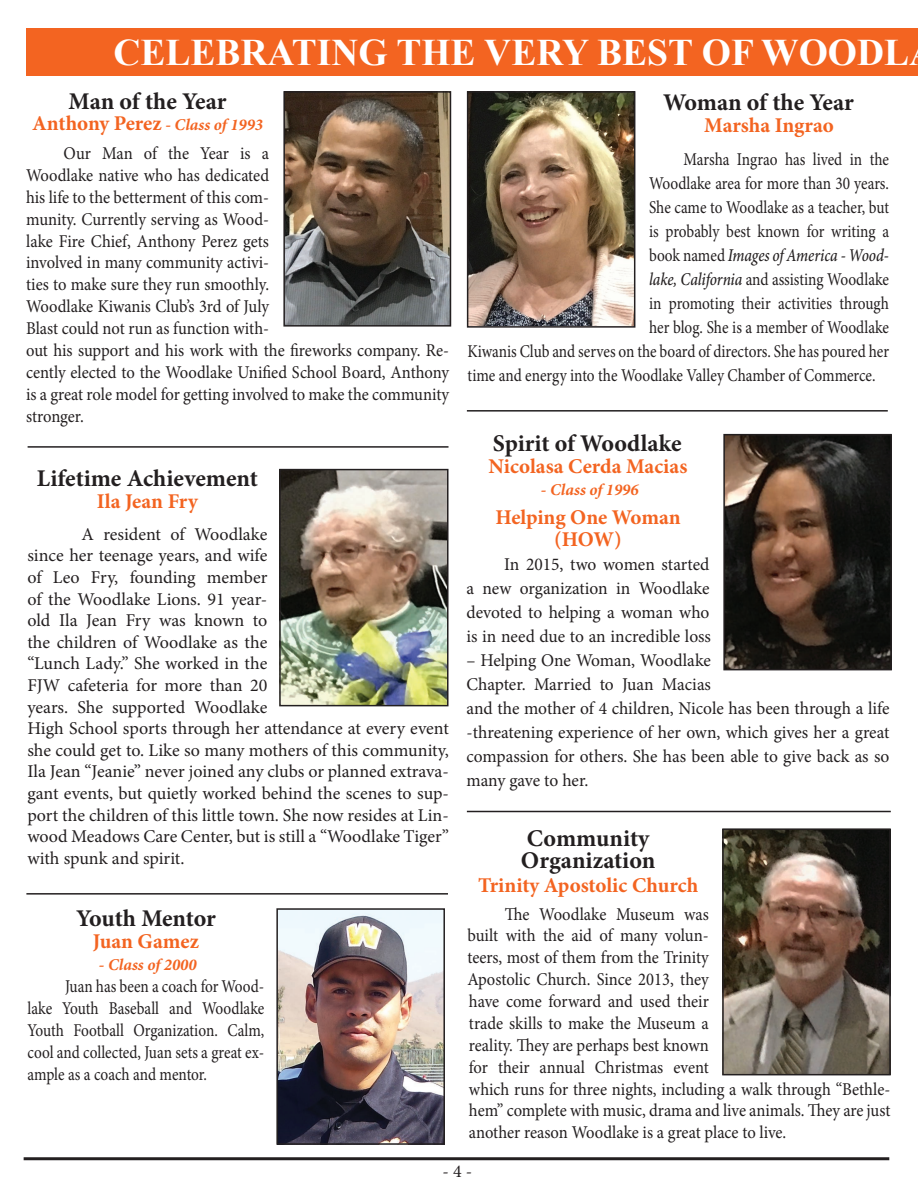
<style>
.page{position:relative;width:918px;height:1188px;background:#fff}
.page>*{position:absolute;margin:0;border:0;box-sizing:border-box;transform-origin:0 0}
.t1{font:700 37.5px "Times New Roman";color:#fff}
.t2{font:700 24px "Minion Pro";letter-spacing:-.005em;color:#231f20}
.t3{font:700 21px/21.9px "Minion Pro";letter-spacing:-.005em;color:#f36421;text-align:center}
.t4{font:18px/21.6px "Minion Pro";letter-spacing:-.005em;color:#231f20}
.t5{font:18px/21.9px "Minion Pro";letter-spacing:-.005em;color:#231f20;scale:.92 1}
.t6{font:18px/21.9px "Minion Pro";letter-spacing:-.005em;color:#231f20;text-align:justify;scale:.85 1}
.t7{font:italic 500 18px "Minion Pro";letter-spacing:-.005em;color:#231f20;scale:.85 1}
.t8{font:italic 700 16.5px "Minion Pro";color:#f36421}
.s1{font-style:italic;font-size:16.5px}
.s2{font-weight:400;font-style:normal}
.s3{font-weight:500;font-style:italic}
</style>
<div class="page">
<div style="left:26px;top:28px;width:892px;height:48px;background:#f36421"></div>
<img style="left:286px;top:94px;width:162px;height:230px">
<div style="left:283px;top:91px;width:168px;height:236px;border:2px solid #231f20"></div>
<img style="left:470px;top:94px;width:162px;height:231px">
<div style="left:467px;top:91px;width:168px;height:237px;border:2px solid #231f20"></div>
<img style="left:726px;top:437px;width:163px;height:230px">
<div style="left:723px;top:434px;width:169px;height:236px;border:2px solid #231f20"></div>
<hr style="left:26px;top:893px;width:422px;height:2px;background:#231f20">
<img style="left:282px;top:472px;width:164px;height:231px">
<div style="left:279px;top:469px;width:170px;height:237px;border:2px solid #231f20"></div>
<hr style="left:467px;top:811px;width:424px;height:1px;background:#231f20">
<img style="left:279px;top:911px;width:163px;height:231px">
<div style="left:276px;top:908px;width:169px;height:237px;border:2px solid #231f20"></div>
<img style="left:725px;top:831px;width:163px;height:241px">
<div style="left:722px;top:828px;width:169px;height:247px;border:2px solid #231f20"></div>
<hr style="left:28px;top:446px;width:421px;height:2px;background:#231f20">
<hr style="left:467px;top:410px;width:421px;height:2px;background:#231f20">
<hr style="left:24px;top:1157px;width:865px;height:3px;background:#231f20">
<p class="t1" style="left:113px;top:27px;width:797px">CELEBRATING THE VERY BEST OF WOODL</p>
<p class="t2" style="left:69px;top:84px;width:160px">Man of the Year</p>
<p class="t3" style="left:32px;top:113px;width:232px">Anthony Perez <span class="s1">- Class of 1993</span></p>
<p class="t5" style="left:26px;top:142px;width:461px;text-indent:37px">Our Man of the Year is a<br>Woodlake native who has dedicated<br>his life to the betterment of this com-<br>munity. Currently serving as Wood-<br>lake Fire Chief, Anthony Perez gets<br>involved in many community activi-<br>ties to make sure they run smoothly.<br>Woodlake Kiwanis Club’s 3rd of July<br>Blast could not run as function with-<br>out his support and his work with the fireworks company. Re&shy;cently elected to the Woodlake Unified School Board, Anthony is a great role model for getting involved to make the community stronger.</p>
<p class="t2" style="left:663px;top:86px;width:192px">Woman of the Year</p>
<p class="t3" style="left:704px;top:114px;width:131px">Marsha Ingrao</p>
<p class="t6" style="left:684px;top:148px;width:243px">Marsha Ingrao has lived in the</p>
<p class="t6" style="left:649px;top:172px;width:284px">Woodlake area for more than 30 years.</p>
<p class="t6" style="left:649px;top:196px;width:284px">She came to Woodlake as a teacher, but</p>
<p class="t6" style="left:649px;top:220px;width:284px">is probably best known for writing a</p>
<p class="t7" style="left:649px;top:243px;width:284px"><span class="s2">book named</span> Images of America - Wood-</p>
<p class="t6" style="left:649px;top:268px;width:284px"><span class="s3">lake, California</span> and assisting Woodlake</p>
<p class="t6" style="left:649px;top:292px;width:284px">in promoting their activities through</p>
<p class="t6" style="left:649px;top:316px;width:284px">her blog. She is a member of Woodlake</p>
<p class="t6" style="left:468px;top:340px;width:497px">Kiwanis Club and serves on the board of directors. She has poured her</p>
<p class="t6" style="left:468px;top:364px;width:481px">time and energy into the Woodlake Valley Chamber of Commerce.</p>
<p class="t2" style="left:37px;top:462px;width:223px">Lifetime Achievement</p>
<p class="t3" style="left:97px;top:490px;width:102px">Ila Jean Fry</p>
<p class="t4" style="left:27px;top:523px;width:423px;text-indent:54px">A resident of Woodlake<br>since her teenage years, and wife<br>of Leo Fry, founding member<br>of the Woodlake Lions. 91 year-<br>old Ila Jean Fry was known to<br>the children of Woodlake as the<br>“Lunch Lady.” She worked in the<br>FJW cafeteria for more than 20<br>years. She supported Woodlake<br>High School sports through her attendance at every event she could get to. Like so many mothers of this community, Ila Jean “Jeanie” never joined any clubs or planned extrava&shy;gant events, but quietly worked behind the scenes to sup&shy;port the children of this little town. She now resides at Lin&shy;wood Meadows Care Center, but is still a “Woodlake Tiger” with spunk and spirit.</p>
<p class="t2" style="left:76px;top:902px;width:141px">Youth Mentor</p>
<p class="t3" style="left:93px;top:930px;width:108px">Juan Gamez</p>
<p class="t8" style="left:99px;top:953px;width:99px">- Class of 2000</p>
<p class="t6" style="left:28px;top:976px;width:280px;text-indent:38px">Juan has been a coach for Wood&shy;lake Youth Baseball and Woodlake Youth Football Organization. Calm, cool and collected, Juan sets a great ex&shy;ample as a coach and mentor.</p>
<p class="t2" style="left:493px;top:427px;width:190px">Spirit of Woodlake</p>
<p class="t3" style="left:489px;top:455px;width:200px">Nicolasa Cerda Macias</p>
<p class="t8" style="left:541px;top:478px;width:99px">- Class of 1996</p>
<p class="t3" style="left:495px;top:506px;width:187px">Helping One Woman (HOW)</p>
<p class="t4" style="left:467px;top:552px;width:246px;line-height:24px;text-align:justify;text-indent:38px">In 2015, two women started a new organization in Woodlake devoted to helping a woman who is in need due to an incredible loss</p>
<p class="t4" style="left:467px;top:648px;width:425px;line-height:24px">– Helping One Woman, Woodlake<br>Chapter. Married to Juan Macias<br>and the mother of 4 children, Nicole has been through a life -threatening experience of her own, which gives her a great compassion for others. She has been able to give back as so many gave to her.</p>
<p class="t2" style="left:527px;top:821px;width:124px">Community</p>
<p class="t2" style="left:521px;top:843px;width:136px">Organization</p>
<p class="t3" style="left:478px;top:874px;width:222px">Trinity Apostolic Church</p>
<p class="t5" style="left:467px;top:904px;width:461px;text-indent:37px">The Woodlake Museum was<br>built with the aid of many volun-<br>teers, most of them from the Trinity<br>Apostolic Church. Since 2013, they<br>have come forward and used their<br>trade skills to make the Museum a<br>reality. They are perhaps best known<br>for their annual Christmas event<br>which runs for three nights, including a walk through “Bethle&shy;hem” complete with music, drama and live animals. They are just another reason Woodlake is a great place to live.</p>
<p class="t4" style="left:443px;top:1161px;width:31px">- 4 -</p>
</div>
